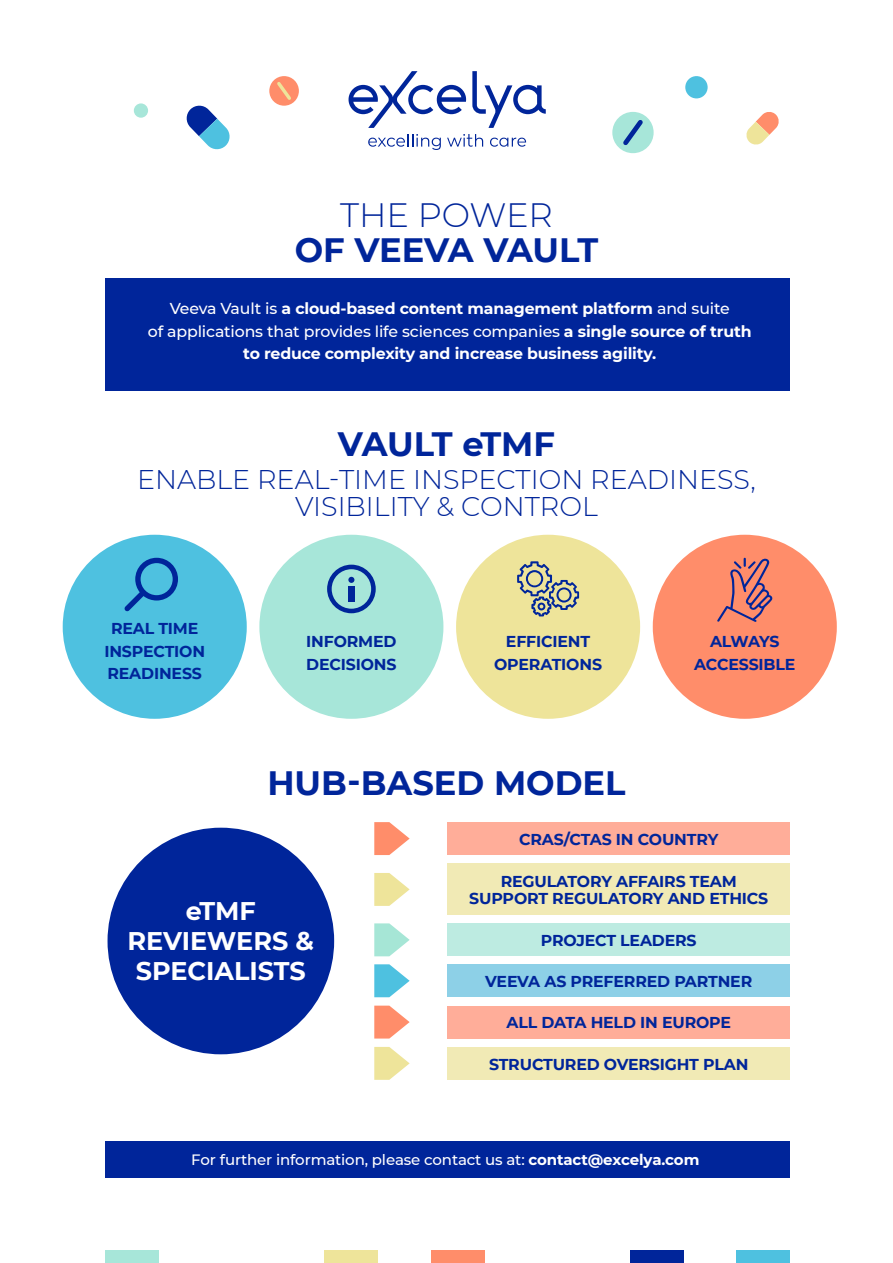
<style>
.page{position:relative;width:893px;height:1263px;background:#fff}
.page>*{position:absolute;margin:0;border:0;box-sizing:border-box;transform-origin:0 0}
.t1{font:700 33.75px "Montserrat";color:#00259a}
.t2{font:300 33.75px "Montserrat";color:#00259a}
.t3{font:300 27px/27px "Montserrat";color:#00259a;text-align:center}
.t4{font:700 25.5px/30px "Montserrat";color:#fff;text-align:center}
.t5{font:700 15.75px/22.5px "Montserrat";letter-spacing:-.01em;color:#00259a;text-align:center}
.t6{font:700 15.75px/22.5px "Montserrat";letter-spacing:-.01em;color:#fff;text-align:center}
.t7{font:500 15px "Montserrat";letter-spacing:-.01em;color:#fff}
.s1{font-weight:500}
.s2{font-weight:700}
</style>
<div class="page">
<div style="left:105px;top:278px;width:685px;height:113px;background:#00259a"></div>
<div style="left:63px;top:535px;width:184px;height:184px;background:#4ec1e0;border-radius:50%"></div>
<div style="left:259px;top:535px;width:184px;height:184px;background:#a7e6d9;border-radius:50%"></div>
<div style="left:456px;top:535px;width:184px;height:184px;background:#eee49a;border-radius:50%"></div>
<div style="left:653px;top:535px;width:184px;height:184px;background:#ff8d6a;border-radius:50%"></div>
<div style="left:105px;top:1142px;width:685px;height:36px;background:#00259a"></div>
<div style="left:448px;top:822px;width:342px;height:33px;background:#ffad99"></div>
<div style="left:448px;top:964px;width:342px;height:33px;background:#8dd0e7"></div>
<div style="left:448px;top:863px;width:342px;height:52px;background:#f1eab5"></div>
<div style="left:448px;top:1006px;width:342px;height:32px;background:#ffad99"></div>
<div style="left:448px;top:923px;width:342px;height:33px;background:#bdebe1"></div>
<div style="left:448px;top:1047px;width:342px;height:33px;background:#f1eab5"></div>
<div style="left:108px;top:828px;width:226px;height:226px;background:#00259a;border-radius:50%"></div>
<svg style="left:374px;top:1047px;width:36px;height:33px"></svg>
<svg style="left:374px;top:1006px;width:36px;height:32px"></svg>
<svg style="left:374px;top:964px;width:36px;height:33px"></svg>
<svg style="left:374px;top:923px;width:36px;height:33px"></svg>
<svg style="left:374px;top:873px;width:36px;height:33px"></svg>
<svg style="left:374px;top:822px;width:36px;height:33px"></svg>
<svg style="left:124px;top:558px;width:54px;height:53px"></svg>
<svg style="left:327px;top:565px;width:49px;height:48px"></svg>
<svg style="left:517px;top:561px;width:62px;height:55px"></svg>
<svg style="left:717px;top:558px;width:56px;height:64px"></svg>
<svg style="left:349px;top:71px;width:117px;height:57px"></svg>
<svg style="left:472px;top:71px;width:74px;height:57px"></svg>
<svg style="left:368px;top:134px;width:73px;height:16px"></svg>
<svg style="left:447px;top:134px;width:36px;height:13px"></svg>
<svg style="left:490px;top:138px;width:36px;height:9px"></svg>
<svg style="left:186px;top:105px;width:44px;height:45px"></svg>
<svg style="left:746px;top:112px;width:33px;height:33px"></svg>
<div style="left:612px;top:112px;width:42px;height:41px;background:#a7e6d9;border-radius:50%"></div>
<svg style="left:619px;top:116px;width:28px;height:33px"></svg>
<svg style="left:269px;top:76px;width:30px;height:30px"></svg>
<svg style="left:274px;top:79px;width:20px;height:24px"></svg>
<div style="left:685px;top:76px;width:23px;height:22px;background:#4ec1e0;border-radius:50%"></div>
<div style="left:134px;top:103px;width:14px;height:15px;background:#a7e6d9;border-radius:50%"></div>
<div style="left:737px;top:1251px;width:53px;height:12px;background:#4ec1e0"></div>
<div style="left:325px;top:1251px;width:53px;height:12px;background:#eee49a"></div>
<div style="left:105px;top:1251px;width:54px;height:12px;background:#a7e6d9"></div>
<div style="left:630px;top:1251px;width:54px;height:12px;background:#00259a"></div>
<div style="left:431px;top:1251px;width:53px;height:12px;background:#ff8d6a"></div>
<h1 class="t2" style="left:340px;top:192px;width:214px">THE POWER</h1>
<h1 class="t1" style="left:295px;top:226px;width:305px">OF VEEVA VAULT</h1>
<p class="t6" style="left:148px;top:297px;width:605px"><span class="s1">Veeva Vault is</span> a cloud-based content management platform <span class="s1">and suite<br>of applications that provides life sciences companies</span> a single source of truth to reduce complexity and increase business agility.</p>
<h1 class="t1" style="left:338px;top:419px;width:219px">VAULT eTMF</h1>
<h2 class="t3" style="left:137px;top:465px;width:620px">ENABLE REAL-TIME INSPECTION READINESS,<br>VISIBILITY &amp; CONTROL</h2>
<p class="t5" style="left:104px;top:617px;width:102px">REAL TIME<br>INSPECTION<br>READINESS</p>
<p class="t5" style="left:306px;top:629px;width:92px;text-align:left">INFORMED<br>DECISIONS</p>
<p class="t5" style="left:694px;top:629px;width:103px">ALWAYS<br>ACCESSIBLE</p>
<p class="t5" style="left:494px;top:629px;width:109px">EFFICIENT<br>OPERATIONS</p>
<h1 class="t1" style="left:267px;top:758px;width:360px">HUB-BASED MODEL</h1>
<p class="t5" style="left:519px;top:827px;width:201px">CRAS/CTAS IN COUNTRY</p>
<h3 class="t4" style="left:128px;top:895px;width:188px">eTMF<br>REVIEWERS &amp;<br>SPECIALISTS</h3>
<p class="t5" style="left:469px;top:872px;width:300px;line-height:16.5px">REGULATORY AFFAIRS TEAM<br>SUPPORT REGULATORY AND ETHICS</p>
<p class="t5" style="left:541px;top:928px;width:157px">PROJECT LEADERS</p>
<p class="t5" style="left:485px;top:969px;width:269px">VEEVA AS PREFERRED PARTNER</p>
<p class="t5" style="left:506px;top:1011px;width:226px">ALL DATA HELD IN EUROPE</p>
<p class="t5" style="left:489px;top:1052px;width:261px">STRUCTURED OVERSIGHT PLAN</p>
<p class="t7" style="left:191px;top:1149px;width:510px">For further information, please contact us at: <span class="s2">contact@excelya.com</span></p>
</div>
